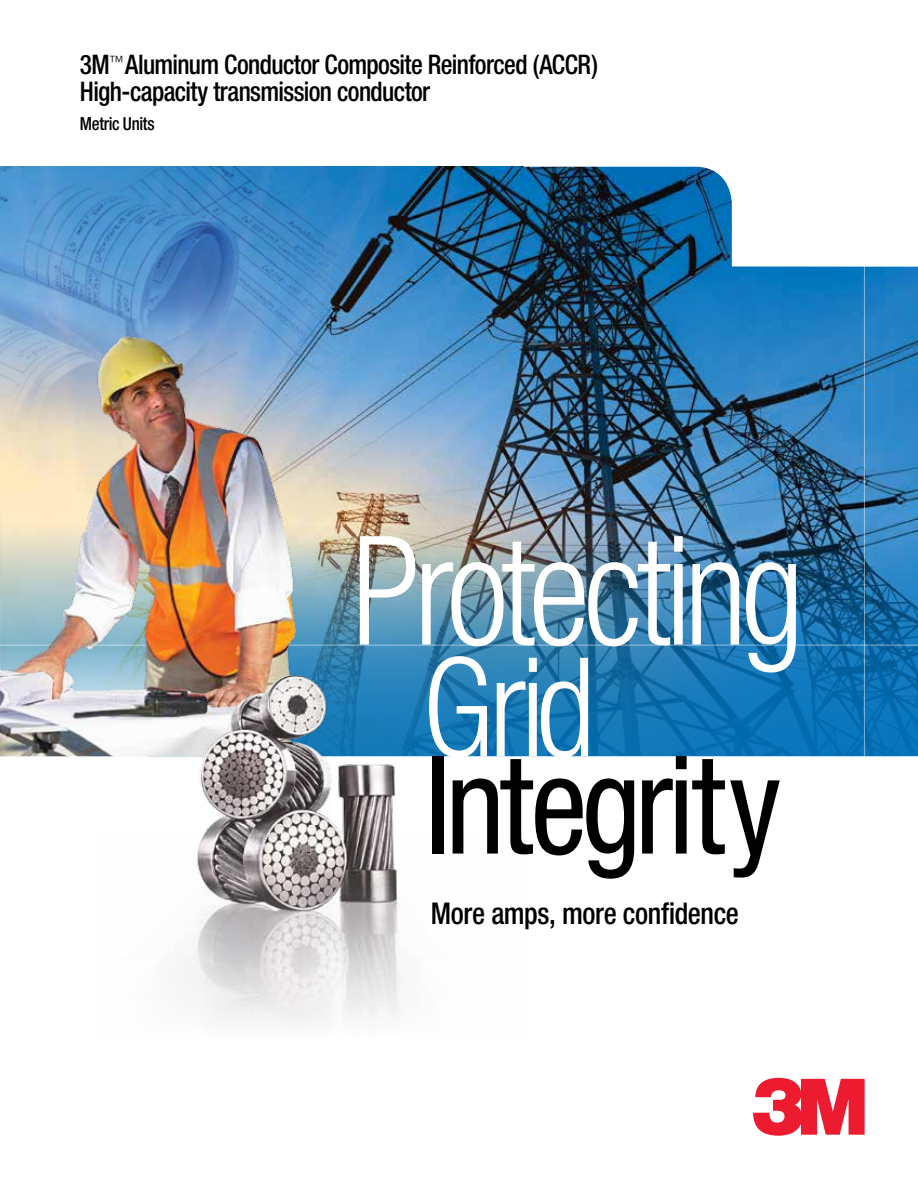
<style>
.page{position:relative;width:918px;height:1188px;background:#fff}
.page>*{position:absolute;margin:0;border:0;box-sizing:border-box;transform-origin:0 0}
.t1{font:300 condensed 151.8px "Helvetica Neue";letter-spacing:-.045em;color:#fff;scale:.94 1}
.t2{font:300 condensed 138px "Helvetica Neue";color:#fff;scale:.96 1}
.t3{font:condensed 136.5px "Helvetica Neue";letter-spacing:-.04em;color:#000;scale:.94 1}
.t4{font:78px "Logo 3 Mv 3 tt";color:#ed1b2f}
.t5{font:500 condensed 30px "Helvetica Neue";letter-spacing:-.015em;color:#000;scale:.94 1}
.t6{font:500 condensed 27px/27px "Helvetica Neue";letter-spacing:-.025em;color:#000;scale:.94 1}
.t7{font:500 condensed 18px "Helvetica Neue";letter-spacing:-.02em;color:#000;scale:.94 1}
</style>
<div class="page">
<img style="left:298px;top:166px;width:620px;height:358px">
<img style="left:524px;top:166px;width:394px;height:101px">
<img style="left:0;top:166px;width:421px;height:268px">
<img style="left:298px;top:524px;width:620px;height:18px">
<img style="left:298px;top:542px;width:620px;height:214px">
<hr style="left:864px;top:255px;width:1px;height:529px;background:#fff">
<hr style="left:0;top:645px;width:918px;height:1px;background:#fff">
<img style="left:0;top:324px;width:298px;height:432px">
<img style="left:99px;top:665px;width:430px;height:358px">
<p class="t6" style="left:80px;top:51px;width:553px">3M<sup>™</sup> Aluminum Conductor Composite Reinforced (ACCR)<br>High-capacity transmission conductor</p>
<p class="t7" style="left:80px;top:113px;width:81px">Metric Units</p>
<h1 class="t1" style="left:352px;top:504px;width:483px">Protecting</h1>
<h2 class="t2" style="left:422px;top:628px;width:181px">Grid</h2>
<h3 class="t3" style="left:425px;top:726px;width:381px">Integrity</h3>
<p class="t5" style="left:431px;top:895px;width:329px">More amps, more confidence</p>
<h3 class="t4" style="left:752px;top:1062px;width:115px">3</h3>
</div>
